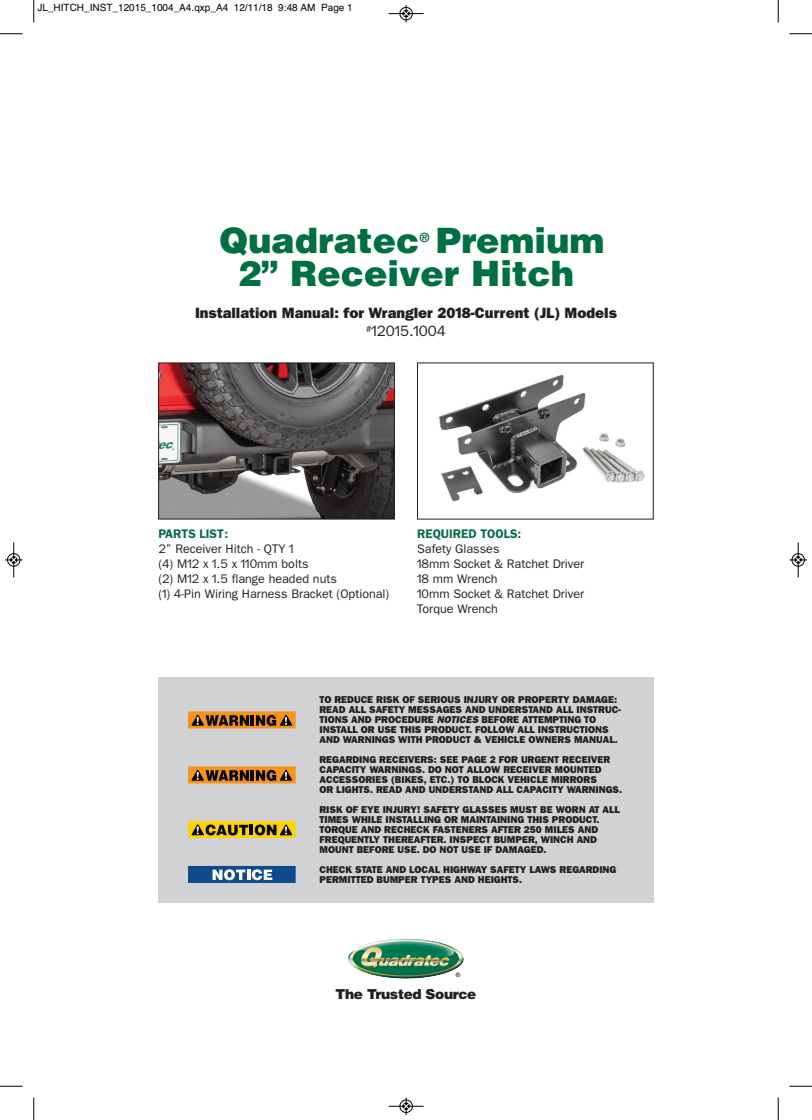
<style>
.page{position:relative;width:812px;height:1120px;background:#fff}
.page>*{position:absolute;margin:0;border:0;box-sizing:border-box;transform-origin:0 0}
.t1{font:900 35px/32.5px "Helvetica";color:#006f42}
.t2{font:800 15px/17.5px "New Franklin Gothic";color:#231f20;text-align:center}
.t3{font:900 13.75px "Helvetica";letter-spacing:-.025em;color:#231f20}
.t4{font:900 12.75px "Helvetica";color:#006f42}
.t5{font:12.5px/15px "New Franklin Gothic";color:#231f20}
.t6{font:600 12.5px "New Franklin Gothic";color:#006f42}
.t7{font:800 10px/10px "New Franklin Gothic";color:#231f20}
.t8{font:10px "Helvetica";color:#000}
.t9{font:700 6.25px "Arial";color:#231f20}
.s1{font-weight:400}
.s2{font-style:italic}
</style>
<div class="page">
<img style="left:348px;top:939px;width:116px;height:40px">
<div style="left:158px;top:677px;width:495px;height:225px;background:#d1d2d4"></div>
<svg style="left:188px;top:711px;width:108px;height:17px;background:#a2651c"></svg>
<svg style="left:188px;top:766px;width:108px;height:17px;background:#a2651c"></svg>
<svg style="left:188px;top:821px;width:108px;height:17px;background:#af9207"></svg>
<svg style="left:188px;top:866px;width:108px;height:17px;background:#4372a4"></svg>
<img style="left:160px;top:365px;width:232px;height:152px">
<div style="left:158px;top:363px;width:236px;height:156px;border:1px solid #231f20"></div>
<img style="left:439px;top:374px;width:206px;height:128px">
<svg style="left:33px;top:0;width:2px;height:23px"></svg>
<svg style="left:0;top:33px;width:22px;height:2px"></svg>
<svg style="left:777px;top:0;width:2px;height:23px"></svg>
<svg style="left:789px;top:33px;width:23px;height:2px"></svg>
<svg style="left:33px;top:1097px;width:2px;height:23px"></svg>
<svg style="left:0;top:1086px;width:22px;height:1px"></svg>
<svg style="left:777px;top:1097px;width:2px;height:23px"></svg>
<svg style="left:789px;top:1086px;width:23px;height:1px"></svg>
<div style="left:399px;top:7px;width:14px;height:13px;border:1px solid #fff;border-radius:50%"></div>
<hr style="left:388px;top:13px;width:35px;height:1px;background:#000">
<div style="left:400px;top:7px;width:12px;height:13px;border:1px solid #000;border-radius:50%"></div>
<svg style="left:403px;top:5px;width:6px;height:17px"></svg>
<div style="left:399px;top:1099px;width:14px;height:14px;border:1px solid #fff;border-radius:50%"></div>
<hr style="left:388px;top:1106px;width:35px;height:1px;background:#000">
<div style="left:400px;top:1100px;width:12px;height:13px;border:1px solid #000;border-radius:50%"></div>
<svg style="left:403px;top:1097px;width:6px;height:18px"></svg>
<div style="left:7px;top:553px;width:13px;height:14px;border:1px solid #fff;border-radius:50%"></div>
<hr style="left:14px;top:542px;width:1px;height:35px;background:#000">
<div style="left:7px;top:553px;width:13px;height:13px;border:1px solid #000;border-radius:50%"></div>
<svg style="left:5px;top:557px;width:17px;height:6px"></svg>
<div style="left:791px;top:553px;width:13px;height:14px;border:1px solid #fff;border-radius:50%"></div>
<hr style="left:798px;top:542px;width:1px;height:35px;background:#000">
<div style="left:791px;top:553px;width:13px;height:13px;border:1px solid #000;border-radius:50%"></div>
<svg style="left:789px;top:557px;width:18px;height:6px"></svg>
<p class="t8" style="left:38px;top:2px;width:317px">JL_HITCH_INST_12015_1004_A4.qxp_A4 12/11/18 9:48 AM Page 1</p>
<h1 class="t1" style="left:219px;top:223px;width:202px">Quadratec</h1>
<p class="t4" style="left:419px;top:229px;width:12px">®</p>
<h1 class="t1" style="left:238px;top:223px;width:368px;text-indent:198px">Premium<br>2” Receiver Hitch</h1>
<h2 class="t2" style="left:195px;top:304px;width:423px">Installation Manual: for Wrangler 2018-Current (JL) Models <sup>#</sup><span class="s1">12015.1004</span></h2>
<p class="t6" style="left:158px;top:526px;width:71px">PARTS LIST:</p>
<p class="t5" style="left:158px;top:541px;width:232px">2” Receiver Hitch - QTY 1<br>(4) M12 x 1.5 x 110mm bolts<br>(2) M12 x 1.5 flange headed nuts<br>(1) 4-Pin Wiring Harness Bracket (Optional)</p>
<p class="t6" style="left:417px;top:526px;width:106px">REQUIRED TOOLS:</p>
<p class="t5" style="left:417px;top:541px;width:168px">Safety Glasses<br>18mm Socket &amp; Ratchet Driver<br>18 mm Wrench<br>10mm Socket &amp; Ratchet Driver<br>Torque Wrench</p>
<p class="t7" style="left:319px;top:694px;width:303px">TO REDUCE RISK OF SERIOUS INJURY OR PROPERTY DAMAGE:<br>READ ALL SAFETY MESSAGES AND UNDERSTAND ALL INSTRUC-TIONS AND PROCEDURE <span class="s2">NOTICES</span> BEFORE ATTEMPTING TO INSTALL OR USE THIS PRODUCT. FOLLOW ALL INSTRUCTIONS AND WARNINGS WITH PRODUCT &amp; VEHICLE OWNERS MANUAL.</p>
<p class="t7" style="left:319px;top:754px;width:304px">REGARDING RECEIVERS: SEE PAGE 2 FOR URGENT RECEIVER CAPACITY WARNINGS. DO NOT ALLOW RECEIVER MOUNTED ACCESSORIES (BIKES, ETC.) TO BLOCK VEHICLE MIRRORS<br>OR LIGHTS. READ AND UNDERSTAND ALL CAPACITY WARNINGS.</p>
<p class="t7" style="left:319px;top:804px;width:302px">RISK OF EYE INJURY! SAFETY GLASSES MUST BE WORN AT ALL TIMES WHILE INSTALLING OR MAINTAINING THIS PRODUCT.<br>TORQUE AND RECHECK FASTENERS AFTER 250 MILES AND FREQUENTLY THEREAFTER. INSPECT BUMPER, WINCH AND MOUNT BEFORE USE. DO NOT USE IF DAMAGED.</p>
<p class="t7" style="left:319px;top:864px;width:298px">CHECK STATE AND LOCAL HIGHWAY SAFETY LAWS REGARDING<br>PERMITTED BUMPER TYPES AND HEIGHTS.</p>
<p class="t9" style="left:456px;top:971px;width:6px">®</p>
<h3 class="t3" style="left:335px;top:985px;width:142px">The Trusted Source</h3>
</div>
